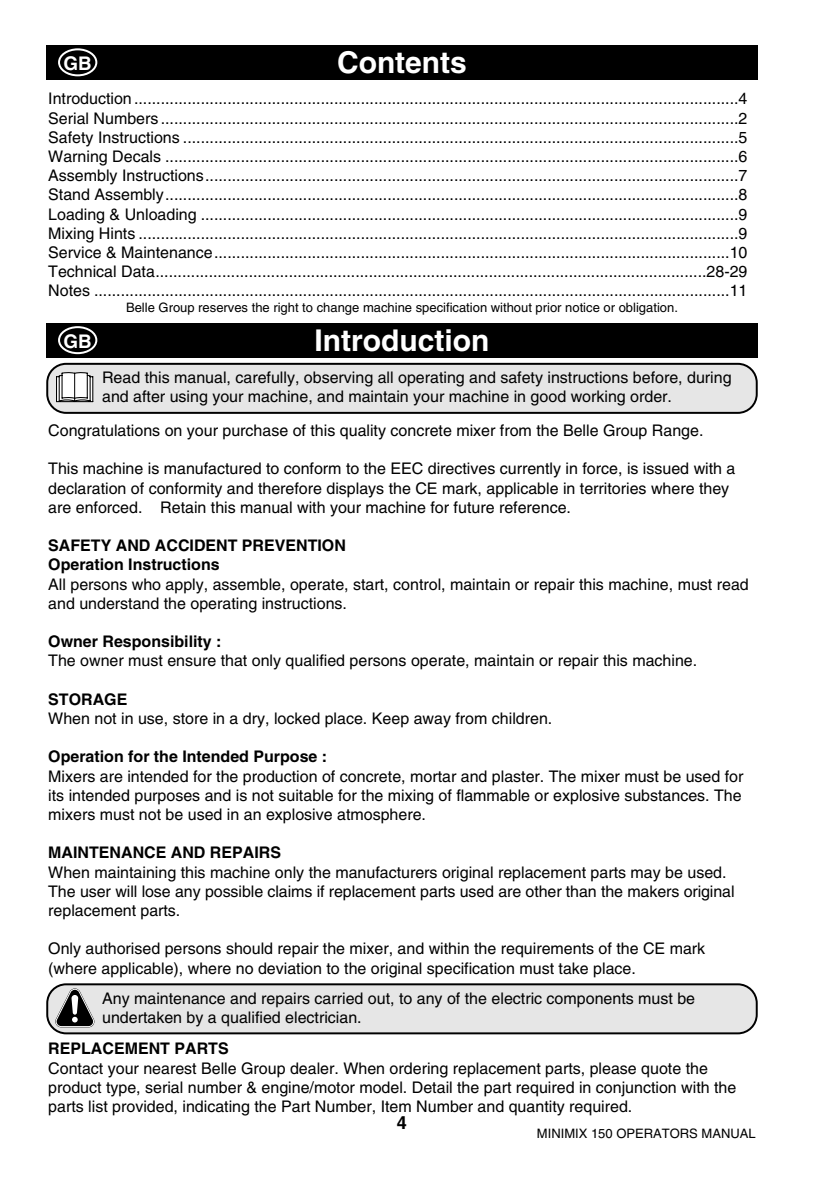
<style>
.page{position:relative;width:840px;height:1190px;background:#fff}
.page>*{position:absolute;margin:0;border:0;box-sizing:border-box;transform-origin:0 0}
.t1{font:700 30px "Helvetica";color:#fff}
.t2{font:700 18.8px "Helvetica";color:#fff}
.t3{font:700 18px "Helvetica";color:#000}
.t4{font:16px/19.2px "Helvetica";color:#000}
.t5{font:700 16px/19.2px "Helvetica";color:#000}
.t6{font:13px "Helvetica";color:#000}
</style>
<div class="page">
<div style="left:46px;top:45px;width:712px;height:34px;background:#000"></div>
<div style="left:58px;top:48px;width:39px;height:28px;border:2px solid #fff;border-radius:50%"></div>
<div style="left:46px;top:323px;width:712px;height:34px;background:#000"></div>
<div style="left:58px;top:326px;width:39px;height:28px;border:2px solid #fff;border-radius:50%"></div>
<svg style="left:46px;top:983px;width:712px;height:51px;background:#d0d0d0"></svg>
<svg style="left:46px;top:363px;width:712px;height:51px;background:#d2d2d2"></svg>
<p class="t2" style="left:64px;top:56px;width:30px">GB</p>
<h1 class="t1" style="left:337px;top:51px;width:131px">Contents</h1>
<p class="t4" style="left:48px;top:91px;width:701px;text-align:justify">Introduction ........................................................................................................................................4<br>Serial Numbers ..................................................................................................................................2<br>Safety Instructions .............................................................................................................................5<br>Warning Decals .................................................................................................................................6<br>Assembly Instructions........................................................................................................................7<br>Stand Assembly.................................................................................................................................8<br>Loading &amp; Unloading .........................................................................................................................9<br>Mixing Hints .......................................................................................................................................9<br>Service &amp; Maintenance....................................................................................................................10<br>Technical Data............................................................................................................................28-29<br>Notes ...............................................................................................................................................11</p>
<p class="t6" style="left:126px;top:303px;width:553px">Belle Group reserves the right to change machine specification without prior notice or obligation.</p>
<h1 class="t1" style="left:384px;top:329px;width:38px">??</h1>
<p class="t2" style="left:64px;top:334px;width:30px">GB</p>
<h1 class="t1" style="left:315px;top:329px;width:176px">Introduction</h1>
<p class="t4" style="left:102px;top:369px;width:631px">Read this manual, carefully, observing all operating and safety instructions before, during and after using your machine, and maintain your machine in good working order.</p>
<p class="t4" style="left:48px;top:422px;width:657px">Congratulations on your purchase of this quality concrete mixer from the Belle Group Range.</p>
<p class="t4" style="left:48px;top:461px;width:689px">This machine is manufactured to conform to the EEC directives currently in force, is issued with a declaration of conformity and therefore displays the CE mark, applicable in territories where they are enforced. Retain this manual with your machine for future reference.</p>
<p class="t5" style="left:48px;top:538px;width:299px">SAFETY AND ACCIDENT PREVENTION<br>Operation Instructions</p>
<p class="t4" style="left:48px;top:576px;width:702px">All persons who apply, assemble, operate, start, control, maintain or repair this machine, must read and understand the operating instructions.</p>
<p class="t5" style="left:48px;top:634px;width:175px">Owner Responsibility :</p>
<p class="t4" style="left:48px;top:653px;width:651px">The owner must ensure that only qualified persons operate, maintain or repair this machine.</p>
<p class="t5" style="left:48px;top:691px;width:81px">STORAGE</p>
<p class="t4" style="left:48px;top:710px;width:506px">When not in use, store in a dry, locked place. Keep away from children.</p>
<p class="t5" style="left:48px;top:749px;width:281px">Operation for the Intended Purpose :</p>
<p class="t4" style="left:48px;top:768px;width:697px;text-align:justify">Mixers are intended for the production of concrete, mortar and plaster. The mixer must be used for its intended purposes and is not suitable for the mixing of flammable or explosive substances. The mixers must not be used in an explosive atmosphere.</p>
<p class="t5" style="left:48px;top:845px;width:234px">MAINTENANCE AND REPAIRS</p>
<p class="t4" style="left:48px;top:864px;width:688px">When maintaining this machine only the manufacturers original replacement parts may be used.<br>The user will lose any possible claims if replacement parts used are other than the makers original replacement parts.</p>
<p class="t4" style="left:48px;top:941px;width:659px">Only authorised persons should repair the mixer, and within the requirements of the CE mark (where applicable), where no deviation to the original specification must take place.</p>
<p class="t4" style="left:102px;top:990px;width:595px">Any maintenance and repairs carried out, to any of the electric components must be undertaken by a qualified electrician.</p>
<p class="t5" style="left:48px;top:1041px;width:182px">REPLACEMENT PARTS</p>
<p class="t4" style="left:48px;top:1060px;width:690px">Contact your nearest Belle Group dealer. When ordering replacement parts, please quote the product type, serial number &amp; engine/motor model. Detail the part required in conjunction with the parts list provided, indicating the Part Number, Item Number and quantity required.</p>
<p class="t3" style="left:397px;top:1116px;width:12px">4</p>
<p class="t6" style="left:537px;top:1129px;width:220px">MINIMIX 150 OPERATORS MANUAL</p>
</div>
